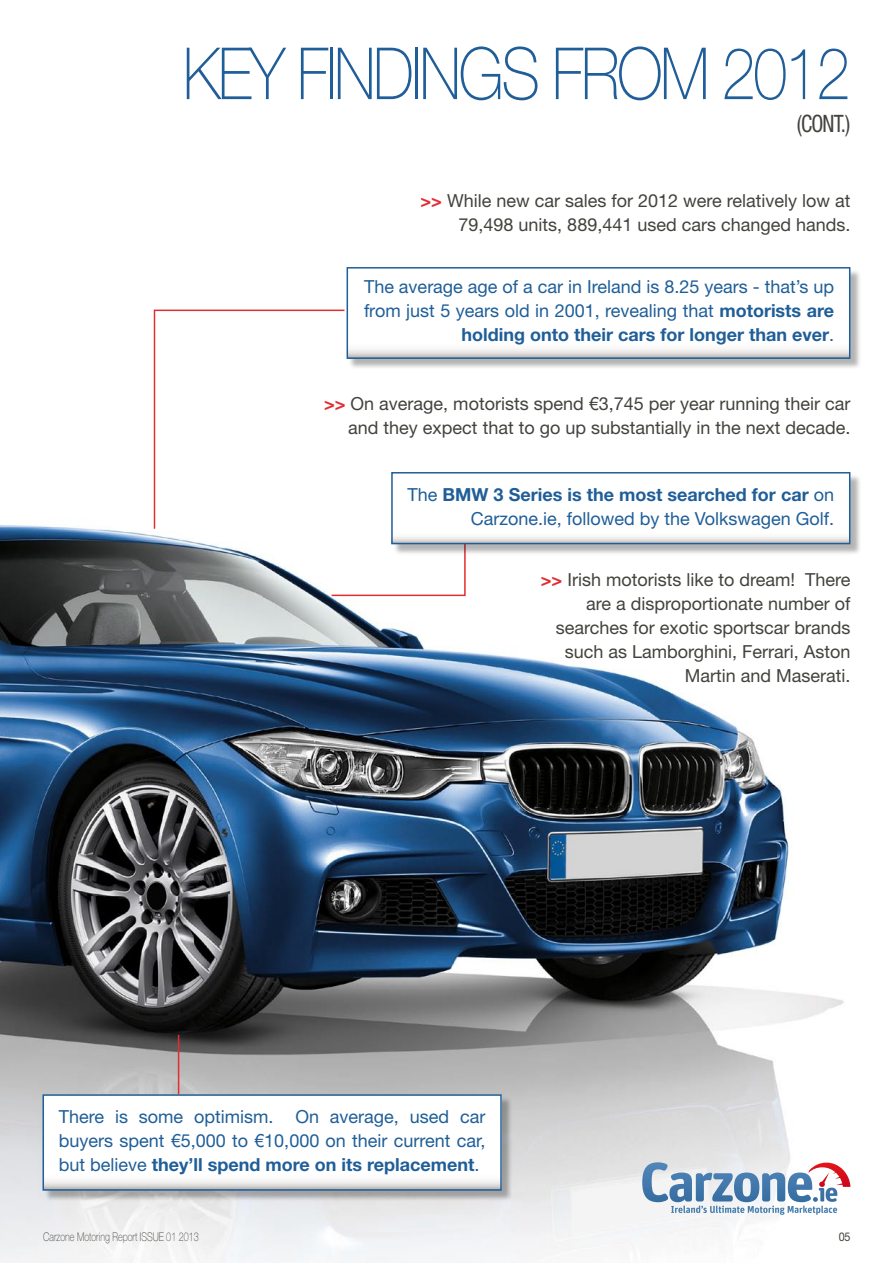
<style>
.page{position:relative;width:893px;height:1263px;background:#fff}
.page>*{position:absolute;margin:0;border:0;box-sizing:border-box;transform-origin:0 0}
.t1{font:100 72px "Helvetica Neue";letter-spacing:-.04em;color:#1f5e98;scale:.85 1}
.t2{font:condensed 24px "Helvetica Neue";color:#42433d;scale:.9 1}
.t3{font:18px/24px "Helvetica Neue";color:#1f5e98;text-align:right}
.t4{font:18px/24px "Helvetica Neue";color:#42433d;text-align:right}
.t5{font:100 12px "Helvetica Neue";color:#42433d;scale:.75 1}
.t6{font:12px "Helvetica Neue";color:#42433d;scale:.9 1}
.s1{font-weight:700;color:#e42d31}
.s2{font-weight:700}
</style>
<div class="page">
<img style="left:0;top:525px;width:851px;height:738px">
<svg style="left:642px;top:1162px;width:208px;height:53px"></svg>
<div style="left:44px;top:1095px;width:469px;height:107px;background:#000;opacity:.3"></div>
<svg style="left:46px;top:1097px;width:453px;height:91px"></svg>
<div style="left:43px;top:1094px;width:459px;height:97px;border:2px solid #1f5e98"></div>
<hr style="left:178px;top:1035px;width:1px;height:59px;background:#e42d31">
<div style="left:348px;top:268px;width:514px;height:103px;background:#000;opacity:.3"></div>
<svg style="left:350px;top:270px;width:497px;height:86px"></svg>
<div style="left:347px;top:267px;width:503px;height:92px;border:2px solid #1f5e98"></div>
<svg style="left:153px;top:309px;width:193px;height:221px"></svg>
<svg style="left:330px;top:540px;width:136px;height:57px"></svg>
<div style="left:392px;top:473px;width:470px;height:83px;background:#000;opacity:.3"></div>
<svg style="left:394px;top:475px;width:453px;height:66px"></svg>
<div style="left:391px;top:472px;width:459px;height:72px;border:2px solid #1f5e98"></div>
<h1 class="t1" style="left:183px;top:32px;width:787px">KEY FINDINGS FROM 2012</h1>
<h2 class="t2" style="left:797px;top:110px;width:61px">(CONt.)</h2>
<p class="t4" style="left:420px;top:188px;width:431px"><span class="s1">&gt;&gt;</span> While new car sales for 2012 were relatively low at<br>79,498 units, 889,441 used cars changed hands.</p>
<p class="t3" style="left:364px;top:274px;width:472px">The average age of a car in Ireland is 8.25 years - that’s up from just 5 years old in 2001, revealing that <span class="s2">motorists are holding onto their cars for longer than ever</span>.</p>
<p class="t4" style="left:324px;top:391px;width:528px"><span class="s1">&gt;&gt;</span> On average, motorists spend €3,745 per year running their car and they expect that to go up substantially in the next decade.</p>
<p class="t3" style="left:407px;top:482px;width:428px">The <span class="s2">BMW 3 Series is the most searched for car</span> on<br>Carzone.ie, followed by the Volkswagen Golf.</p>
<p class="t4" style="left:541px;top:567px;width:311px"><span class="s1">&gt;&gt;</span> Irish motorists like to dream! There are a disproportionate number of searches for exotic sportscar brands such as Lamborghini, Ferrari, Aston Martin and Maserati.</p>
<p class="t3" style="left:59px;top:1105px;width:428px;text-align:justify">There is some optimism. On average, used car buyers spent €5,000 to €10,000 on their current car, but believe <span class="s2">they’ll spend more on its replacement</span>.</p>
<p class="t5" style="left:43px;top:1229px;width:209px">Carzone Motoring Report ISSUE 01 2013</p>
<p class="t6" style="left:839px;top:1229px;width:15px">05</p>
</div>
